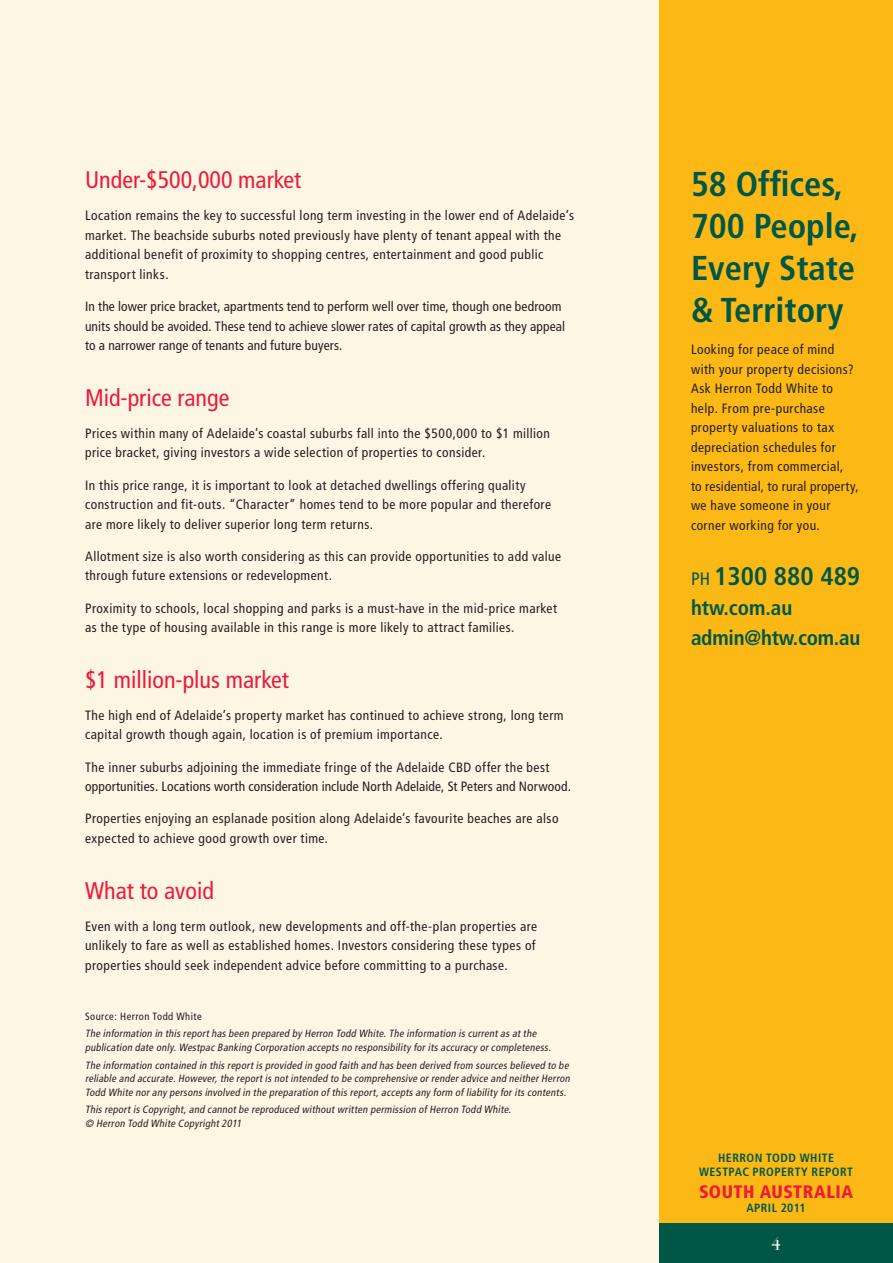
<style>
.page{position:relative;width:893px;height:1263px;background:#fef6e5}
.page>*{position:absolute;margin:0;border:0;box-sizing:border-box;transform-origin:0 0}
.t1{font:700 condensed 34.5px/42px "Frutiger";color:#005746}
.t2{font:700 condensed 25.5px "Frutiger";color:#005746}
.t3{font:condensed 24px "Frutiger";color:#ed1a3a}
.t4{font:700 condensed 21px/30px "Frutiger";letter-spacing:-.01em;color:#005746}
.t5{font:900 condensed 18px "Frutiger";letter-spacing:.025em;color:#ed1a3a}
.t6{font:18px "Bauer Bodoni";color:#fff}
.t7{font:condensed 13.5px/19.5px "Frutiger";letter-spacing:.03em;color:#231f20}
.t8{font:condensed 13.5px/19.5px "Frutiger";letter-spacing:.01em;color:#231f20}
.t9{font:700 condensed 12px/14.4px "Frutiger";letter-spacing:.04em;color:#005746;text-align:center}
.t10{font:italic condensed 10.5px/13.5px "Frutiger";color:#231f20}
.t11{font:condensed 10.5px "Frutiger";letter-spacing:.045em;color:#231f20}
.s1{font-weight:400;font-size:18px}
</style>
<div class="page">
<div style="left:659px;top:0;width:234px;height:1263px;background:#fcb814"></div>
<div style="left:659px;top:1223px;width:234px;height:40px;background:#005746"></div>
<h3 class="t3" style="left:85px;top:166px;width:218px">Under-$500,000 market</h3>
<p class="t7" style="left:85px;top:206px;width:490px">Location remains the key to successful long term investing in the lower end of Adelaide’s market. The beachside suburbs noted previously have plenty of tenant appeal with the additional benefit of proximity to shopping centres, entertainment and good public transport links.</p>
<p class="t8" style="left:85px;top:297px;width:482px">In the lower price bracket, apartments tend to perform well over time, though one bedroom units should be avoided. These tend to achieve slower rates of capital growth as they appeal to a narrower range of tenants and future buyers.</p>
<h3 class="t3" style="left:85px;top:383px;width:146px">Mid-price range</h3>
<p class="t7" style="left:85px;top:424px;width:467px">Prices within many of Adelaide’s coastal suburbs fall into the $500,000 to $1 million price bracket, giving investors a wide selection of properties to consider.</p>
<p class="t7" style="left:85px;top:475px;width:468px">In this price range, it is important to look at detached dwellings offering quality construction and fit-outs. “Character” homes tend to be more popular and therefore are more likely to deliver superior long term returns.</p>
<p class="t7" style="left:85px;top:547px;width:478px">Allotment size is also worth considering as this can provide opportunities to add value through future extensions or redevelopment.</p>
<p class="t7" style="left:85px;top:598px;width:474px">Proximity to schools, local shopping and parks is a must-have in the mid-price market as the type of housing available in this range is more likely to attract families.</p>
<h3 class="t3" style="left:85px;top:665px;width:205px">$1 million-plus market</h3>
<p class="t7" style="left:85px;top:706px;width:480px">The high end of Adelaide’s property market has continued to achieve strong, long term capital growth though again, location is of premium importance.</p>
<p class="t7" style="left:85px;top:757px;width:487px">The inner suburbs adjoining the immediate fringe of the Adelaide CBD offer the best opportunities. Locations worth consideration include North Adelaide, St Peters and Norwood.</p>
<p class="t7" style="left:85px;top:809px;width:475px">Properties enjoying an esplanade position along Adelaide’s favourite beaches are also expected to achieve good growth over time.</p>
<h3 class="t3" style="left:85px;top:876px;width:130px">What to avoid</h3>
<p class="t7" style="left:85px;top:916px;width:454px">Even with a long term outlook, new developments and off-the-plan properties are unlikely to fare as well as established homes. Investors considering these types of properties should seek independent advice before committing to a purchase.</p>
<p class="t11" style="left:85px;top:1010px;width:118px">Source: Herron Todd White</p>
<p class="t10" style="left:85px;top:1027px;width:470px">The information in this reporthas been prepared by Herron Todd White.The information is currentas atthe publication date only.Westpac Banking Corporation accepts no responsibility forits accuracy orcompleteness.</p>
<p class="t10" style="left:85px;top:1058px;width:488px;text-align:justify">The information contained in this reportis provided in good faith and has been derived from sources believed to be reliable and accurate.However,the reportis notintended to be comprehensive orrenderadvice and neitherHerron Todd White norany persons involved in the preparation ofthis report,accepts any form ofliability forits contents.</p>
<p class="t10" style="left:85px;top:1103px;width:430px">This reportis Copyright,and cannotbe reproduced withoutwritten permission ofHerron Todd White. © Herron Todd White Copyright2011</p>
<h1 class="t1" style="left:691px;top:163px;width:169px">58 Offices,<br>700 People,<br>Every State &amp; Territory</h1>
<p class="t7" style="left:691px;top:340px;width:169px">Looking for peace of mind with your property decisions?<br>Ask Herron Todd White to help. From pre-purchase property valuations to tax depreciation schedules for investors, from commercial,<br>to residential, to rural property, we have someone in your corner working for you.</p>
<h2 class="t2" style="left:691px;top:561px;width:171px"><span class="s1">Ph</span> 1300 880 489</h2>
<h3 class="t4" style="left:691px;top:593px;width:171px">htw.com.au admin@htw.com.au</h3>
<p class="t9" style="left:699px;top:1150px;width:154px">Herron Todd White<br>Westpac Property Report</p>
<h3 class="t5" style="left:699px;top:1180px;width:156px">SOUTH AUSTRALIA</h3>
<p class="t9" style="left:746px;top:1200px;width:61px">April 2011</p>
<h3 class="t6" style="left:771px;top:1233px;width:12px">4</h3>
</div>
